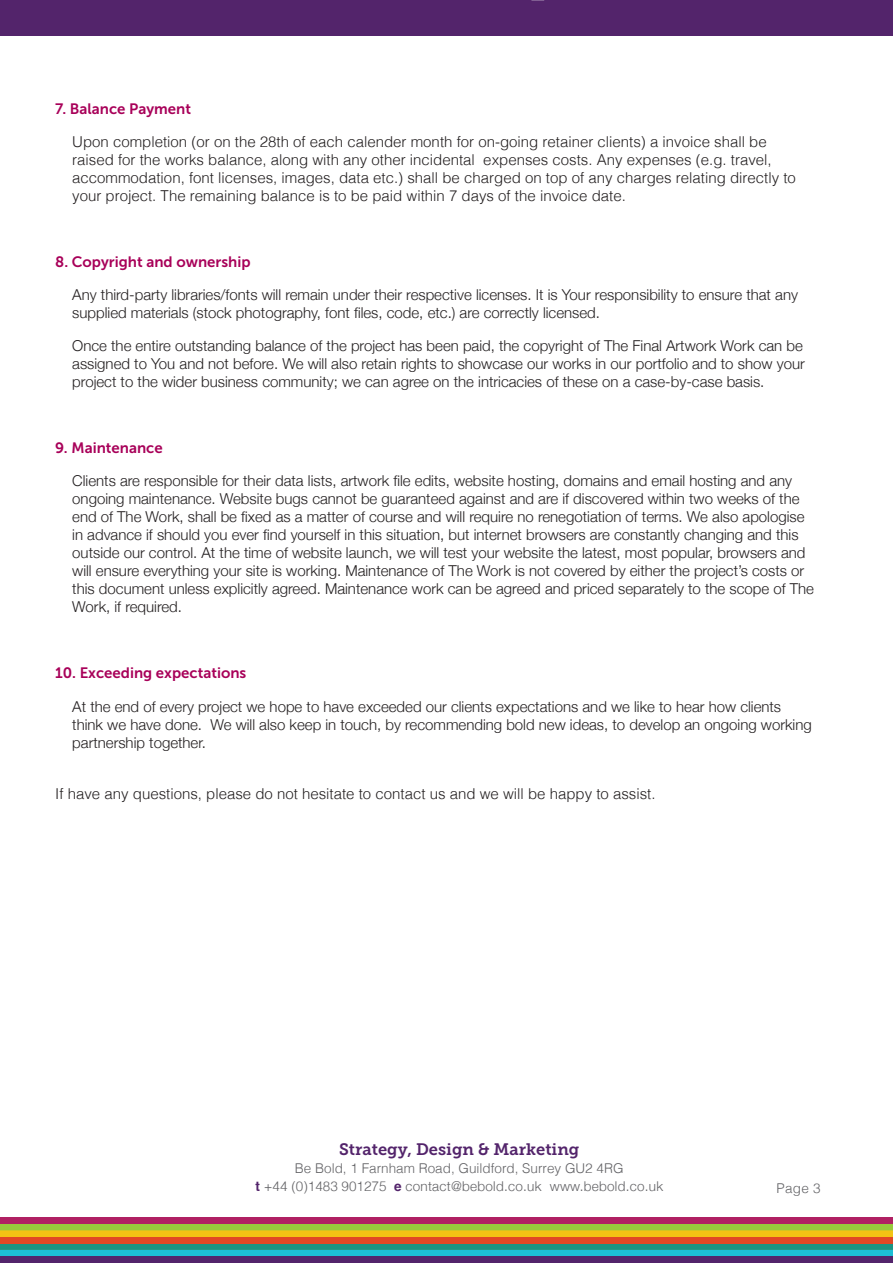
<style>
.page{position:relative;width:893px;height:1263px;background:#fff}
.page>*{position:absolute;margin:0;border:0;box-sizing:border-box;transform-origin:0 0}
.t1{font:16.5px "Museo Slab 700";color:#53246b}
.t2{font:300 15px/18px "Helvetica Neue";color:#231f20}
.t3{font:300 15px/18px "Helvetica";color:#231f20}
.t4{font:15px "Museo Sans 700";color:#a80159}
.t5{font:300 13.5px/18px "Helvetica";color:#636366;text-align:center}
.s1{font-weight:700;color:#53246b}
.s2{font-family:"Helvetica Neue"}
</style>
<div class="page">
<div style="left:0;top:1250px;width:893px;height:6px;background:#1cbed5"></div>
<div style="left:0;top:1256px;width:893px;height:7px;background:#53246b"></div>
<div style="left:0;top:1243px;width:893px;height:7px;background:#1a9482"></div>
<div style="left:0;top:1237px;width:893px;height:6px;background:#e14825"></div>
<div style="left:0;top:1230px;width:893px;height:7px;background:#f3c314"></div>
<div style="left:0;top:1224px;width:893px;height:6px;background:#97c93c"></div>
<div style="left:0;top:1217px;width:893px;height:7px;background:#b02063"></div>
<div style="left:0;top:0;width:893px;height:35px;background:#53246b"></div>
<p class="t4" style="left:55px;top:101px;width:137px">7. Balance Payment</p>
<p class="t3" style="left:72px;top:132px;width:725px">Upon completion (or on the 28th of each calender month for on-going retainer clients) a invoice shall be raised for the works balance, along with any other incidental expenses costs. Any expenses (e.g. travel, accommodation, font licenses, images, data etc.) shall be charged on top of any charges relating directly to your project. The remaining balance is to be paid within 7 days of the invoice date.</p>
<p class="t4" style="left:55px;top:254px;width:197px">8. Copyright and ownership</p>
<p class="t2" style="left:72px;top:285px;width:727px">Any third-party libraries/fonts will remain under their respective licenses. It is Your responsibility to ensure that any supplied materials (stock photography, font files, code, etc.) are correctly licensed.</p>
<p class="t2" style="left:72px;top:336px;width:734px">Once the entire outstanding balance of the project has been paid, the copyright of The Final Artwork Work can be assigned to You and not before. We will also retain rights to showcase our works in our portfolio and to show your project to the wider business community; we can agree on the intricacies of these on a case-by-case basis.</p>
<p class="t4" style="left:55px;top:440px;width:109px">9. Maintenance</p>
<p class="t2" style="left:72px;top:471px;width:743px">Clients are responsible for their data lists, artwork file edits, website hosting, domains and email hosting and any ongoing maintenance. Website bugs cannot be guaranteed against and are if discovered within two weeks of the end of The Work, shall be fixed as a matter of course and will require no renegotiation of terms. We also apologise in advance if should you ever find yourself in this situation, but internet browsers are constantly changing and this outside our control. At the time of website launch, we will test your website the latest, most popular, browsers and will ensure everything your site is working. Maintenance of The Work is not covered by either the project’s costs or this document unless explicitly agreed. Maintenance work can be agreed and priced separately to the scope of The Work, if required.</p>
<p class="t4" style="left:55px;top:665px;width:193px">10. Exceeding expectations</p>
<p class="t2" style="left:72px;top:696px;width:741px">At the end of every project we hope to have exceeded our clients expectations and we like to hear how clients think we have done. We will also keep in touch, by recommending bold new ideas, to develop an ongoing working partnership together.</p>
<p class="t3" style="left:55px;top:783px;width:602px">If have any questions, please do not hesitate to contact us and we will be happy to assist.</p>
<p class="t1" style="left:339px;top:1140px;width:242px">Strategy, Design &amp; Marketing</p>
<p class="t5" style="left:255px;top:1158px;width:409px">Be Bold, 1 Farnham Road, Guildford, Surrey GU2 4RG<br><span class="s1">t</span> +44 (0)1483 901275 <span class="s1">e</span> <span class="s2">contact@bebold.co.uk www.bebold.co.uk</span></p>
<p class="t5" style="left:777px;top:1178px;width:46px">Page 3</p>
</div>
